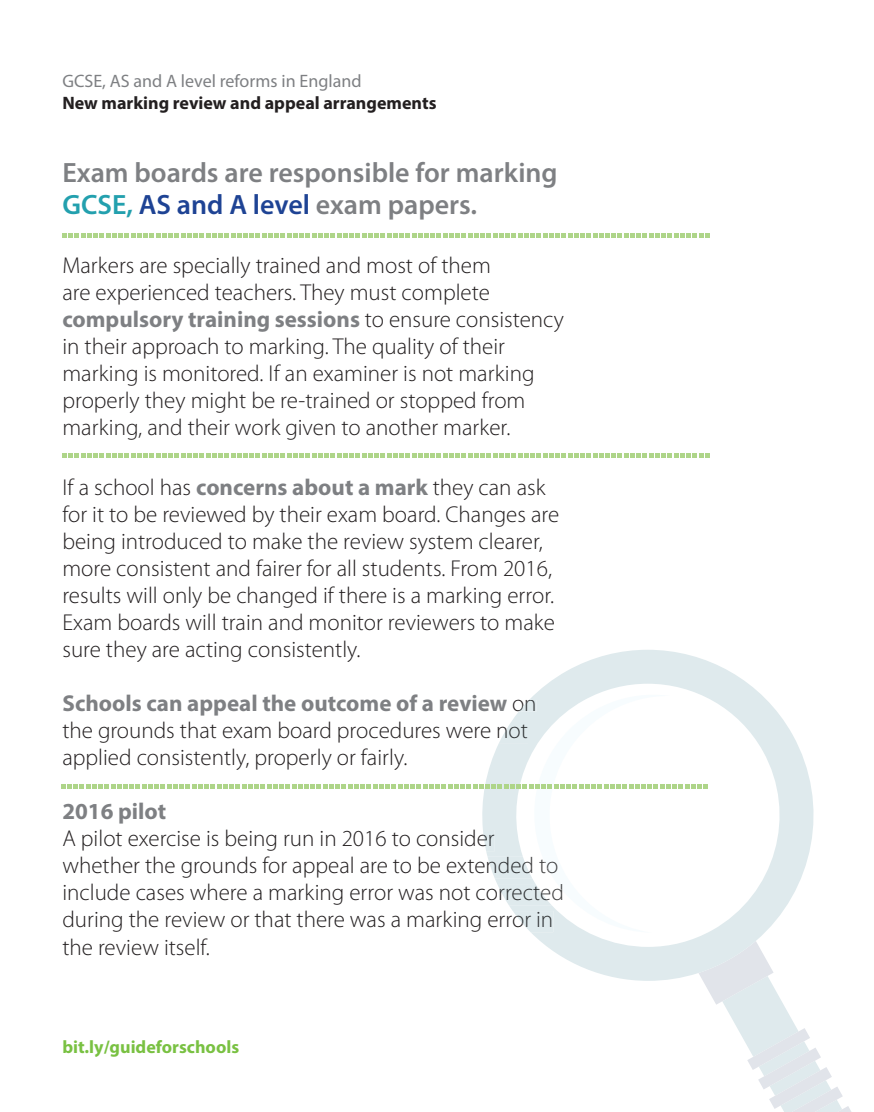
<style>
.page{position:relative;width:874px;height:1112px;background:#fff}
.page>*{position:absolute;margin:0;border:0;box-sizing:border-box;transform-origin:0 0}
.t1{font:600 28px/32px "Myriad Pro";color:#7e8083}
.t2{font:23px/27px "Myriad Pro Light 2";color:#231f20}
.t3{font:23px "Myriad Pro Light 2";color:#2f3234}
.t4{font:23px "Myriad Pro Bold 2";color:#7e8083}
.t5{font:23px/27px "Myriad Pro Light 2";color:#3f3f40}
.t6{font:18px "Myriad Pro Bold 2";color:#231f20}
.t7{font:18px "Myriad Pro";color:#7e8083}
.t8{font:18px "Myriad Pro Bold 2";color:#79c142}
.s1{color:#23a0ae}
.s2{color:#1e4394}
.s3{font-family:"Myriad Pro Light 2";color:#231f20}
.s4{font-family:"Myriad Pro Bold 2";color:#7e8083}
.s5{font-family:"Myriad Pro Light 2";color:#2f3234}
</style>
<div class="page">
<svg style="left:62px;top:234px;width:647px;height:4px"></svg>
<svg style="left:62px;top:454px;width:647px;height:4px"></svg>
<svg style="left:703px;top:980px;width:148px;height:131px"></svg>
<svg style="left:531px;top:650px;width:283px;height:330px"></svg>
<svg style="left:61px;top:694px;width:646px;height:238px"></svg>
<p class="t7" style="left:62px;top:70px;width:300px">GCSE, AS and A level reforms in England</p>
<p class="t6" style="left:62px;top:91px;width:375px">New marking review and appeal arrangements</p>
<p class="t1" style="left:62px;top:155px;width:496px">Exam boards are responsible for marking<br><span class="s1">GCSE,</span> <span class="s2">AS and A level</span> exam papers.</p>
<p class="t2" style="left:62px;top:252px;width:430px">Markers are specially trained and most of them are experienced teachers. They must complete</p>
<p class="t4" style="left:62px;top:304px;width:503px">compulsory training sessions <span class="s3">to ensure consistency</span></p>
<p class="t2" style="left:62px;top:333px;width:473px">in their approach to marking. The quality of their marking is monitored. If an examiner is not marking properly they might be re-trained or stopped from marking, and their work given to another marker.</p>
<p class="t2" style="left:62px;top:474px;width:498px">If a school has <span class="s4">concerns about a mark</span> they can ask for it to be reviewed by their exam board. Changes are being introduced to make the review system clearer, more consistent and fairer for all students. From 2016, results will only be changed if there is a marking error.<br>Exam boards will train and monitor reviewers to make sure they are acting consistently.</p>
<p class="t4" style="left:62px;top:688px;width:475px">Schools can appeal the outcome of a review <span class="s5">on</span></p>
<p class="t2" style="left:62px;top:744px;width:346px">applied consistently, properly or fairly.</p>
<p class="t4" style="left:62px;top:796px;width:105px">2016 pilot</p>
<p class="t3" style="left:62px;top:717px;width:467px">the grounds that exam board procedures were not</p>
<p class="t3" style="left:62px;top:825px;width:433px">A pilot exercise is being run in 2016 to consider</p>
<p class="t5" style="left:62px;top:852px;width:503px">whether the grounds for appeal are to be extended to include cases where a marking error was not corrected</p>
<p class="t3" style="left:62px;top:906px;width:492px">during the review or that there was a marking error in</p>
<p class="t2" style="left:62px;top:933px;width:149px">the review itself.</p>
<p class="t8" style="left:62px;top:1034px;width:178px">bit.ly/guideforschools</p>
</div>
